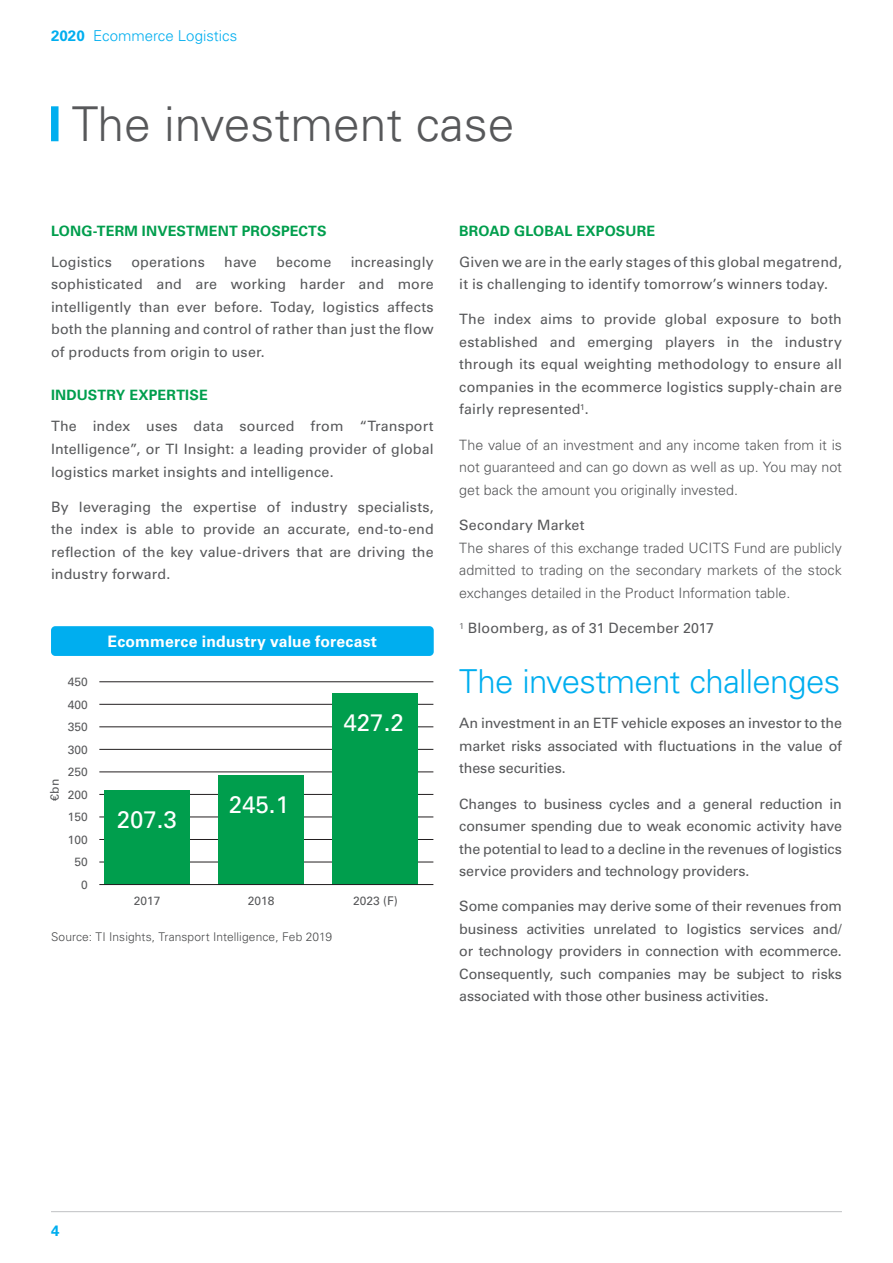
<style>
.page{position:relative;width:893px;height:1263px;background:#fff}
.page>*{position:absolute;margin:0;border:0;box-sizing:border-box;transform-origin:0 0}
.t1{font:300 48px "Univers LT Std";color:#57585a}
.t2{font:300 33px "Univers LT Std";letter-spacing:-.02em;color:#00aeef}
.t3{font:24px "Univers";color:#fff}
.Inside_spreads_graph{font:700 15.75px "Univers LT Std";letter-spacing:.01em;color:#fff}
._00a_Header_Verso{font:300 15px "Univers LT Std";color:#00aeef}
._00a_Folio_Verso{font:700 15px "Univers LT Std";color:#00aeef}
.body{font:14.25px/22.5px "Univers LT Std";letter-spacing:.005em;color:#57585a;text-align:justify}
.body-2{font:300 14.25px/22.5px "Univers LT Std";letter-spacing:.005em;color:#57585a;text-align:justify}
.disclaimer{font:300 14.25px/22.5px "Univers LT Std";color:#57585a;text-align:justify}
.body-3{font:700 14.25px "Univers LT Std";letter-spacing:.01em;color:#009e4d}
.SourceBlack{font:14.25px "Univers LT Std";letter-spacing:.01em;color:#57585a}
.disclaimer-2{font:14.25px "Univers LT Std";letter-spacing:.01em;color:#57585a}
.SourceBlack-2{font:300 12px "Univers LT Std";letter-spacing:.01em;color:#4b4c4d}
.t4{font:12px/22.5px "Univers LT Std";color:#57585a;text-align:right}
.s1{font-weight:700}
.s2{font-weight:300}
</style>
<div class="page">
<hr style="left:99px;top:772px;width:334px;height:1px;background:#231f20">
<hr style="left:99px;top:726px;width:334px;height:1px;background:#231f20">
<hr style="left:99px;top:794px;width:334px;height:1px;background:#231f20">
<hr style="left:99px;top:817px;width:334px;height:1px;background:#231f20">
<hr style="left:99px;top:839px;width:334px;height:1px;background:#231f20">
<hr style="left:99px;top:862px;width:334px;height:1px;background:#231f20">
<hr style="left:99px;top:681px;width:334px;height:1px;background:#231f20">
<hr style="left:99px;top:704px;width:334px;height:1px;background:#231f20">
<hr style="left:99px;top:749px;width:334px;height:1px;background:#231f20">
<div style="left:105px;top:790px;width:85px;height:94px;background:#009e4d"></div>
<div style="left:219px;top:775px;width:85px;height:109px;background:#009e4d"></div>
<div style="left:333px;top:693px;width:85px;height:191px;background:#009e4d"></div>
<hr style="left:99px;top:884px;width:334px;height:1px;background:#231f20">
<div style="left:51px;top:626px;width:383px;height:30px;background:#00aeef;border-radius:4px"></div>
<hr style="left:51px;top:1211px;width:791px;height:1px;background:#c7c8ca">
<div style="left:51px;top:106px;width:8px;height:35px;background:#00aeef"></div>
<p class="_00a_Header_Verso" style="left:51px;top:26px;width:188px"><span class="s1">2020</span> Ecommerce Logistics</p>
<p class="t1" style="left:72px;top:95px;width:444px">The investment case</p>
<p class="body-3" style="left:51px;top:222px;width:277px">LONG-TERM INVESTMENT PROSPECTS</p>
<p class="body" style="left:51px;top:250px;width:62px">Logistics</p>
<p class="body" style="left:131px;top:250px;width:75px">operations</p>
<p class="body" style="left:224px;top:250px;width:34px">have</p>
<p class="body" style="left:276px;top:250px;width:57px">become</p>
<p class="body" style="left:51px;top:250px;width:384px;text-indent:300px">increasingly sophisticated and are working harder and more intelligently than ever before. Today, logistics affects both the planning and control of rather than just the flow of products from origin to user.</p>
<p class="body-3" style="left:51px;top:387px;width:158px">INDUSTRY EXPERTISE</p>
<p class="body" style="left:51px;top:415px;width:384px">The index uses data sourced from “Transport Intelligence”, or TI Insight: a leading provider of global logistics market insights and intelligence.</p>
<p class="body" style="left:51px;top:495px;width:384px">By leveraging the expertise of industry specialists, the index is able to provide an accurate, end-to-end reflection of the key value-drivers that are driving the industry forward.</p>
<p class="t4" style="left:43px;top:800px;width:23px;rotate:-90deg">€bn</p>
<p class="t4" style="left:68px;top:671px;width:22px;text-align:justify">450<br>400<br>350<br>300</p>
<p class="t4" style="left:68px;top:761px;width:22px">250</p>
<p class="t4" style="left:68px;top:783px;width:22px">200</p>
<p class="t4" style="left:68px;top:806px;width:22px">150</p>
<p class="t4" style="left:68px;top:828px;width:22px">100<br>50<br>0</p>
<p class="Inside_spreads_graph" style="left:108px;top:632px;width:271px">Ecommerce industry value forecast</p>
<p class="t3" style="left:117px;top:806px;width:62px">207.3</p>
<p class="t4" style="left:134px;top:890px;width:28px">2017</p>
<p class="t3" style="left:229px;top:790px;width:62px">245.1</p>
<p class="t3" style="left:344px;top:708px;width:62px">427.2</p>
<p class="t4" style="left:248px;top:890px;width:28px">2018</p>
<p class="t4" style="left:353px;top:890px;width:46px">2023 (F)</p>
<p class="SourceBlack-2" style="left:51px;top:930px;width:283px">Source: TI Insights, Transport Intelligence, Feb 2019</p>
<p class="body-3" style="left:459px;top:222px;width:197px">BROAD GLOBAL EXPOSURE</p>
<p class="body" style="left:459px;top:250px;width:384px">Given we are in the early stages of this global megatrend, it is challenging to identify tomorrow’s winners today.</p>
<p class="body" style="left:459px;top:308px;width:384px">The index aims to provide global exposure to both established and emerging players in the industry through its equal weighting methodology to ensure all companies in the ecommerce logistics supply-chain are fairly represented<sup>1</sup>.</p>
<p class="disclaimer" style="left:459px;top:433px;width:384px">The value of an investment and any income taken from it is not guaranteed and can go down as well as up. You may not get back the amount you originally invested.</p>
<p class="disclaimer-2" style="left:459px;top:516px;width:127px">Secondary Market</p>
<p class="body-2" style="left:459px;top:536px;width:384px">The shares of this exchange traded UCITS Fund are publicly admitted to trading on the secondary markets of the stock exchanges detailed in the Product Information table.</p>
<p class="SourceBlack" style="left:459px;top:619px;width:256px"><span class="s2">1</span> Bloomberg, as of 31 December 2017</p>
<p class="t2" style="left:459px;top:661px;width:383px">The investment challenges</p>
<p class="body" style="left:459px;top:712px;width:384px">An investment in an ETF vehicle exposes an investor to the market risks associated with fluctuations in the value of these securities.</p>
<p class="body" style="left:459px;top:792px;width:384px">Changes to business cycles and a general reduction in consumer spending due to weak economic activity have the potential to lead to a decline in the revenues of logistics service providers and technology providers.</p>
<p class="body" style="left:459px;top:895px;width:384px">Some companies may derive some of their revenues from business activities unrelated to logistics services and/ or technology providers in connection with ecommerce.<br>Consequently, such companies may be subject to risks associated with those other business activities.</p>
<p class="_00a_Folio_Verso" style="left:51px;top:1221px;width:10px">4</p>
</div>
